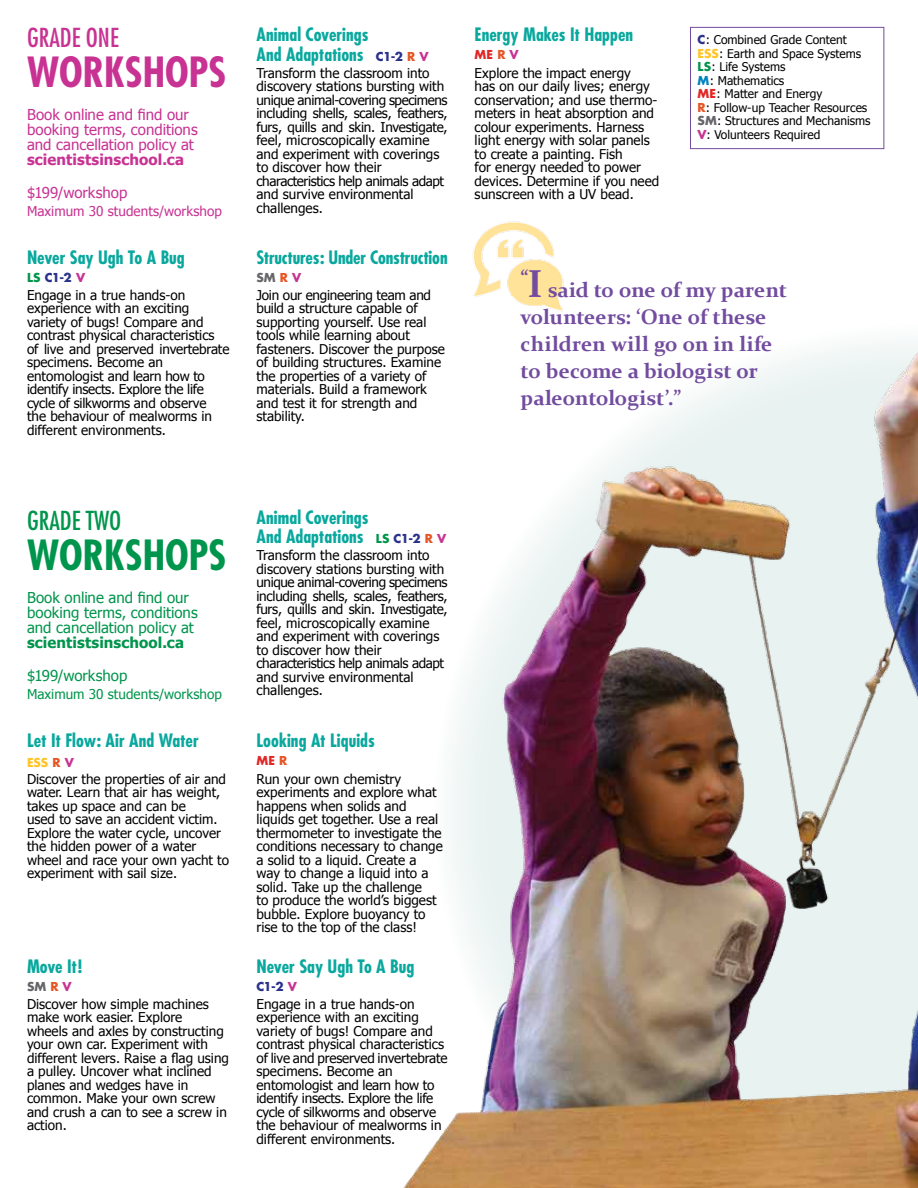
<style>
.page{position:relative;width:918px;height:1188px;background:#fff}
.page>*{position:absolute;margin:0;border:0;box-sizing:border-box;transform-origin:0 0}
.t1{font:700 condensed 40.5px "Futura";color:#c83293}
.t2{font:700 condensed 40.5px "Futura";color:#00954c}
.t3{font:condensed 25.5px "Futura";color:#c83293}
.t4{font:condensed 25.5px "Futura";color:#00954c}
.t5{font:700 21px/27px "Constantia";letter-spacing:-.005em;color:#724c9f}
.t6{font:700 condensed 18px/19.5px "Futura";color:#09a89e}
.t7{font:15px/15px "Tahoma";color:#c83293}
.t8{font:15px/15px "Tahoma";color:#00954c}
.t9{font:700 15px "Tahoma";letter-spacing:.01em;color:#c83293}
.t10{font:700 15px "Tahoma";letter-spacing:.01em;color:#00954c}
.t11{font:13.5px/13.5px "Tahoma";color:#000}
.t12{font:13.5px "Tahoma";letter-spacing:.005em;color:#c83293}
.t13{font:13.5px "Tahoma";letter-spacing:.005em;color:#00954c}
.t14{font:12px/13.5px "Tahoma";color:#000}
.t15{font:700 12px "Futura";color:#2b328c}
.t16{font:700 12px "Futura";color:#65656a}
.t17{font:700 12px "Futura";color:#e12726}
.t18{font:700 12px "Futura";color:#ffc425}
.s1{font-stretch:normal;font-size:12px;color:#2b328c}
.s2{font-stretch:normal;font-size:12px;color:#e65525}
.s3{font-stretch:normal;font-size:12px;color:#c83293}
.s4{color:#e65525}
.s5{color:#c83293}
.s6{font-family:"Futura";font-weight:700;color:#2b328c}
.s7{font-family:"Futura";font-weight:700;color:#ffc425}
.s8{font-family:"Futura";font-weight:700;color:#00954c}
.s9{font-family:"Futura";font-weight:700;color:#0083bf}
.s10{font-family:"Futura";font-weight:700;color:#e12726}
.s11{font-family:"Futura";font-weight:700;color:#e65525}
.s12{font-family:"Futura";font-weight:700;color:#65656a}
.s13{font-family:"Futura";font-weight:700;color:#c83293}
.s14{color:#00954c}
.s15{font-stretch:normal;font-size:12px;color:#00954c}
.s16{font-size:39px}
</style>
<div class="page">
<img style="left:473px;top:221px;width:91px;height:91px">
<div style="left:690px;top:27px;width:194px;height:122px;border:1px solid #724c9f"></div>
<img style="left:403px;top:342px;width:515px;height:846px">
<h2 class="t3" style="left:27px;top:22px;width:93px">GRADE ONE</h2>
<h1 class="t1" style="left:27px;top:47px;width:201px">WORKSHOPS</h1>
<p class="t7" style="left:27px;top:107px;width:172px">Book online and find our booking terms, conditions and cancellation policy at</p>
<p class="t9" style="left:27px;top:150px;width:159px">scientistsinschool.ca</p>
<p class="t7" style="left:27px;top:185px;width:102px">$199/workshop</p>
<p class="t12" style="left:27px;top:203px;width:197px">Maximum 30 students/workshop</p>
<h3 class="t6" style="left:256px;top:25px;width:174px">Animal Coverings<br>And Adaptations <span class="s1">C1-2</span> <span class="s2">R</span> <span class="s3">V</span></h3>
<h3 class="t6" style="left:475px;top:25px;width:160px">Energy Makes It Happen</h3>
<p class="t17" style="left:475px;top:47px;width:46px">ME <span class="s4">R</span> <span class="s5">V</span></p>
<p class="t11" style="left:256px;top:65px;width:193px">Transform the classroom into discovery stations bursting with unique animal-covering specimens including shells, scales, feathers, furs, quills and skin. Investigate, feel, microscopically examine and experiment with coverings to discover how their characteristics help animals adapt and survive environmental challenges.</p>
<p class="t11" style="left:475px;top:65px;width:186px">Explore the impact energy<br>has on our daily lives; energy conservation; and use thermo&shy;meters in heat absorption and colour experiments. Harness light energy with solar panels to create a painting. Fish<br>for energy needed to power devices. Determine if you need sunscreen with a UV bead.</p>
<p class="t14" style="left:698px;top:32px;width:174px"><span class="s6">C</span>: Combined Grade Content<br><span class="s7">ESS</span>: Earth and Space Systems<br><span class="s8">LS</span>: Life Systems<br><span class="s9">M</span>: Mathematics<br><span class="s10">ME</span>: Matter and Energy<br><span class="s11">R</span>: Follow-up Teacher Resources<br><span class="s12">SM</span>: Structures and Mechanisms<br><span class="s13">V</span>: Volunteers Required</p>
<h3 class="t6" style="left:27px;top:248px;width:159px">Never Say Ugh To A Bug</h3>
<p class="t15" style="left:27px;top:270px;width:60px"><span class="s14">LS</span> C1-2 <span class="s5">V</span></p>
<h3 class="t6" style="left:256px;top:248px;width:193px">Structures: Under Construction</h3>
<p class="t16" style="left:256px;top:270px;width:46px">SM <span class="s4">R</span> <span class="s5">V</span></p>
<p class="t11" style="left:27px;top:287px;width:204px">Engage in a true hands-on experience with an exciting variety of bugs! Compare and contrast physical characteristics of live and preserved invertebrate specimens. Become an entomologist and learn how to identify insects. Explore the life cycle of silkworms and observe<br>the behaviour of mealworms in different environments.</p>
<p class="t11" style="left:256px;top:287px;width:190px">Join our engineering team and build a structure capable of supporting yourself. Use real tools while learning about fasteners. Discover the purpose of building structures. Examine the properties of a variety of materials. Build a framework and test it for strength and stability.</p>
<h2 class="t4" style="left:27px;top:505px;width:96px">GRADE TWO</h2>
<h1 class="t2" style="left:27px;top:530px;width:201px">WORKSHOPS</h1>
<p class="t8" style="left:27px;top:589px;width:172px">Book online and find our booking terms, conditions and cancellation policy at</p>
<p class="t10" style="left:27px;top:632px;width:159px">scientistsinschool.ca</p>
<p class="t8" style="left:27px;top:667px;width:102px">$199/workshop</p>
<p class="t13" style="left:27px;top:685px;width:197px">Maximum 30 students/workshop</p>
<h3 class="t6" style="left:27px;top:731px;width:173px">Let It Flow: Air And Water</h3>
<p class="t18" style="left:27px;top:754px;width:48px">ESS <span class="s4">R</span> <span class="s5">V</span></p>
<h3 class="t6" style="left:256px;top:508px;width:191px">Animal Coverings<br>And Adaptations <span class="s15">LS</span> <span class="s1">C1-2</span> <span class="s2">R</span> <span class="s3">V</span></h3>
<p class="t11" style="left:256px;top:548px;width:193px">Transform the classroom into discovery stations bursting with unique animal-covering specimens including shells, scales, feathers, furs, quills and skin. Investigate, feel, microscopically examine and experiment with coverings to discover how their characteristics help animals adapt and survive environmental challenges.</p>
<h3 class="t6" style="left:256px;top:731px;width:120px">Looking At Liquids</h3>
<p class="t17" style="left:256px;top:753px;width:32px">ME <span class="s4">R</span></p>
<p class="t11" style="left:27px;top:771px;width:204px">Discover the properties of air and water. Learn that air has weight, takes up space and can be<br>used to save an accident victim.<br>Explore the water cycle, uncover the hidden power of a water wheel and race your own yacht to experiment with sail size.</p>
<p class="t11" style="left:256px;top:771px;width:188px">Run your own chemistry experiments and explore what happens when solids and liquids get together. Use a real thermometer to investigate the conditions necessary to change a solid to a liquid. Create a way to change a liquid into a solid. Take up the challenge<br>to produce the world’s biggest bubble. Explore buoyancy to rise to the top of the class!</p>
<h3 class="t6" style="left:27px;top:957px;width:57px">Move It!</h3>
<p class="t16" style="left:27px;top:979px;width:46px">SM <span class="s4">R</span> <span class="s5">V</span></p>
<h3 class="t6" style="left:256px;top:957px;width:159px">Never Say Ugh To A Bug</h3>
<p class="t15" style="left:256px;top:979px;width:42px">C1-2 <span class="s5">V</span></p>
<p class="t11" style="left:27px;top:996px;width:204px">Discover how simple machines make work easier. Explore<br>wheels and axles by constructing your own car. Experiment with different levers. Raise a flag using a pulley. Uncover what inclined planes and wedges have in common. Make your own screw and crush a can to see a screw in action.</p>
<p class="t11" style="left:256px;top:996px;width:193px">Engage in a true hands-on experience with an exciting variety of bugs! Compare and contrast physical characteristics of live and preserved invertebrate specimens. Become an entomologist and learn how to identify insects. Explore the life cycle of silkworms and observe the behaviour of mealworms in different environments.</p>
<h3 class="t5" style="left:521px;top:276px;width:268px">“<span class="s16">I</span> said to one of my parent volunteers: ‘One of these children will go on in life to become a biologist or paleontologist’.”</h3>
</div>
